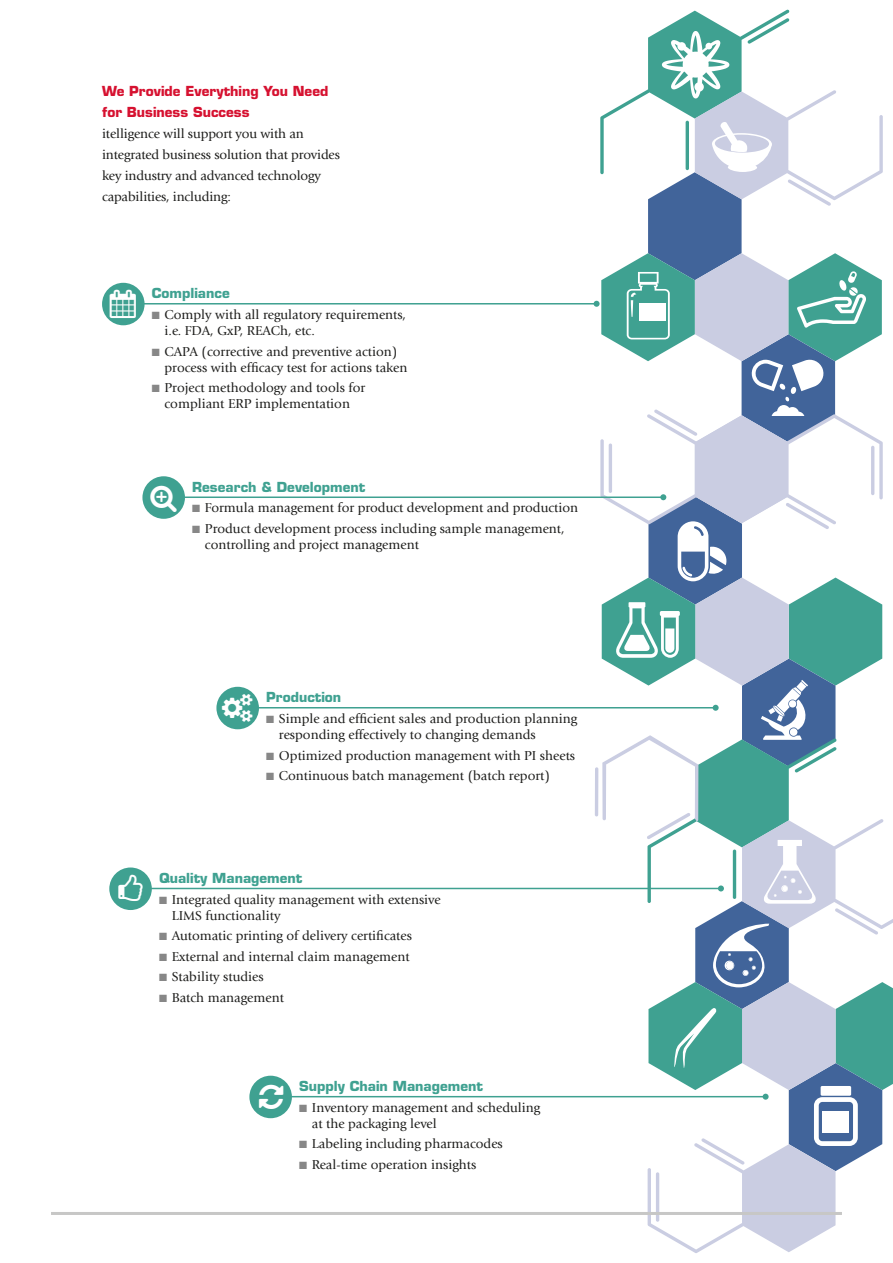
<style>
.page{position:relative;width:893px;height:1263px;background:#fff}
.page>*{position:absolute;margin:0;border:0;box-sizing:border-box;transform-origin:0 0}
.Body_Copy{font:13.5px/16.2px "Giovanni LTCE";color:#1d1d1b}
.Body_Copy-2{font:700 13.5px "Eurostile LTCE";color:#3fa191}
.Body_Copy-3{font:700 13.5px/21px "Eurostile LTCE";color:#d61130}
.s1{color:#878787}
</style>
<div class="page">
<hr style="left:51px;top:1212px;width:791px;height:3px;background:#c7c7c6">
<hr style="left:238px;top:707px;width:478px;height:1px;background:#3fa191">
<div style="left:216px;top:687px;width:43px;height:42px;background:#3fa191;border-radius:50%"></div>
<hr style="left:271px;top:1096px;width:495px;height:1px;background:#3fa191">
<div style="left:249px;top:1076px;width:43px;height:42px;background:#3fa191;border-radius:50%"></div>
<hr style="left:124px;top:303px;width:473px;height:1px;background:#3fa191">
<div style="left:102px;top:283px;width:43px;height:42px;background:#3fa191;border-radius:50%"></div>
<hr style="left:131px;top:888px;width:590px;height:1px;background:#3fa191">
<div style="left:109px;top:867px;width:43px;height:43px;background:#3fa191;border-radius:50%"></div>
<hr style="left:164px;top:496px;width:499px;height:2px;background:#3fa191">
<svg style="left:594px;top:9px;width:298px;height:1244px"></svg>
<div style="left:142px;top:476px;width:43px;height:43px;background:#3fa191;border-radius:50%"></div>
<p class="Body_Copy-3" style="left:102px;top:81px;width:228px">We Provide Everything You Need for Business Success</p>
<p class="Body_Copy" style="left:102px;top:123px;width:239px;line-height:21px">itelligence will support you with an integrated business solution that provides key industry and advanced technology capabilities, including:</p>
<p class="Body_Copy-2" style="left:152px;top:285px;width:79px">Compliance</p>
<p class="Body_Copy" style="left:165px;top:307px;width:243px;text-indent:-13px"><span class="s1">■</span> Comply with all regulatory requirements, i.e. FDA, GxP, REACh, etc.</p>
<p class="Body_Copy" style="left:165px;top:343px;width:245px;text-indent:-13px"><span class="s1">■</span> CAPA (corrective and preventive action) process with efficacy test for actions taken</p>
<p class="Body_Copy" style="left:152px;top:380px;width:215px;text-align:center"><span class="s1">■</span> Project methodology and tools for compliant ERP implementation</p>
<p class="Body_Copy-2" style="left:192px;top:479px;width:175px">Research &amp; Development</p>
<p class="Body_Copy" style="left:192px;top:500px;width:387px"><span class="s1">■</span> Formula management for product development and production</p>
<p class="Body_Copy" style="left:205px;top:520px;width:361px;text-indent:-13px"><span class="s1">■</span> Product development process including sample management, controlling and project management</p>
<p class="Body_Copy-2" style="left:266px;top:689px;width:77px">Production</p>
<p class="Body_Copy" style="left:279px;top:710px;width:300px;text-indent:-13px"><span class="s1">■</span> Simple and efficient sales and production planning responding effectively to changing demands</p>
<p class="Body_Copy" style="left:266px;top:747px;width:310px"><span class="s1">■</span> Optimized production management with PI sheets</p>
<p class="Body_Copy" style="left:266px;top:768px;width:285px"><span class="s1">■</span> Continuous batch management (batch report)</p>
<p class="Body_Copy-2" style="left:159px;top:870px;width:145px">Quality Management</p>
<p class="Body_Copy" style="left:172px;top:891px;width:270px;text-indent:-13px"><span class="s1">■</span> Integrated quality management with extensive<br>LIMS functionality</p>
<p class="Body_Copy" style="left:159px;top:928px;width:254px"><span class="s1">■</span> Automatic printing of delivery certificates</p>
<p class="Body_Copy" style="left:159px;top:948px;width:252px"><span class="s1">■</span> External and internal claim management</p>
<p class="Body_Copy" style="left:159px;top:969px;width:106px"><span class="s1">■</span> Stability studies</p>
<p class="Body_Copy" style="left:159px;top:989px;width:127px"><span class="s1">■</span> Batch management</p>
<p class="Body_Copy-2" style="left:299px;top:1078px;width:185px">Supply Chain Management</p>
<p class="Body_Copy" style="left:312px;top:1099px;width:230px;text-indent:-13px"><span class="s1">■</span> Inventory management and scheduling at the packaging level</p>
<p class="Body_Copy" style="left:299px;top:1136px;width:205px"><span class="s1">■</span> Labeling including pharmacodes</p>
<p class="Body_Copy" style="left:299px;top:1156px;width:179px"><span class="s1">■</span> Real-time operation insights</p>
</div>
